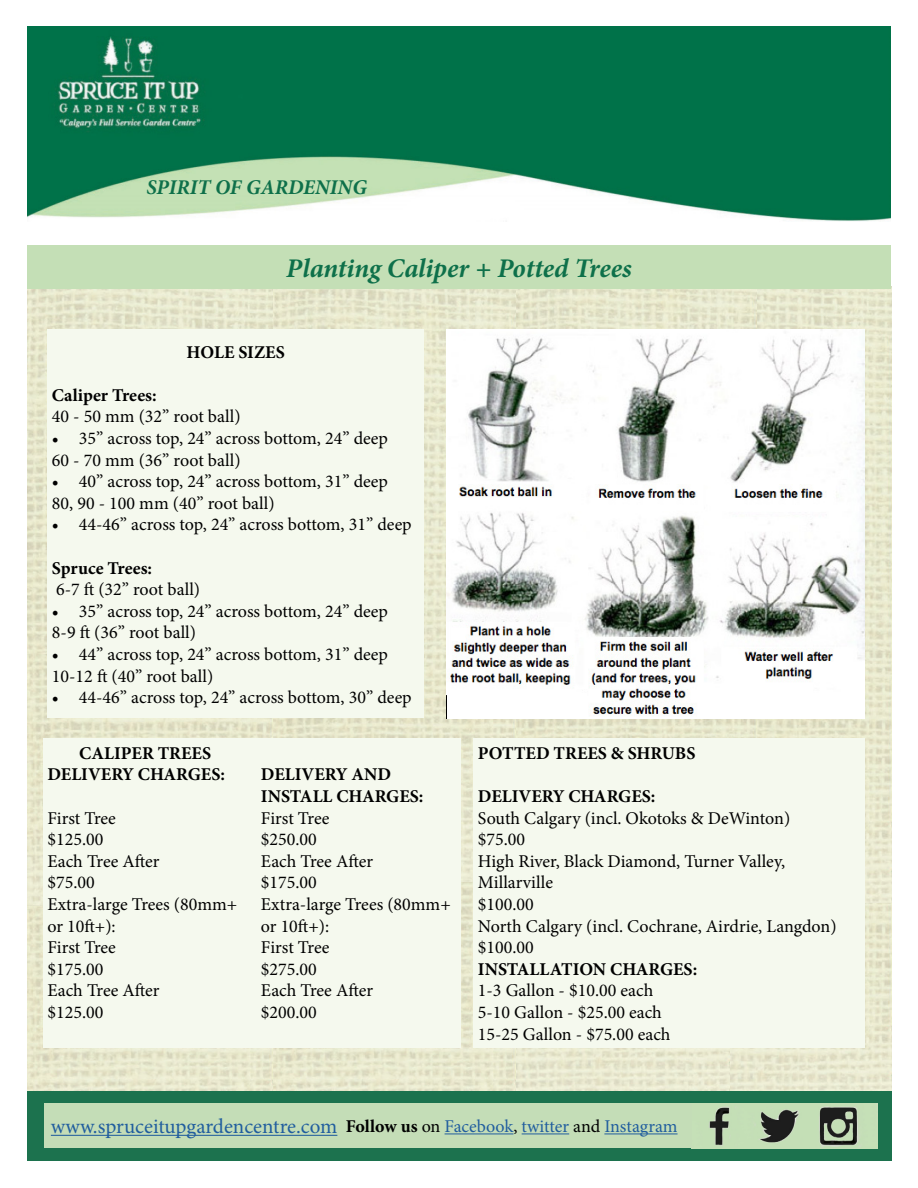
<style>
.page{position:relative;width:918px;height:1188px;background:#fff}
.page>*{position:absolute;margin:0;border:0;box-sizing:border-box;transform-origin:0 0}
.t1{font:italic 700 27px "Minion Pro";letter-spacing:-.005em;color:#0e704a}
.t2{font:21px "Minion Pro";color:#215e9e}
.t3{font:italic 700 21px "Minion Pro";color:#0e704a}
.t4{font:18px/21.6px "Minion Pro";color:#000}
.t5{font:700 18px/21.6px "Minion Pro";color:#000}
.s1{font-weight:700;font-size:18px;color:#000}
.s2{font-size:18px;color:#000}
.s3{font-size:18px}
</style>
<div class="page">
<img style="left:730px;top:903px;width:161px;height:188px">
<img style="left:757px;top:289px;width:134px;height:614px">
<img style="left:515px;top:1047px;width:215px;height:44px">
<img style="left:515px;top:289px;width:242px;height:449px">
<img style="left:27px;top:882px;width:488px;height:209px">
<img style="left:271px;top:289px;width:244px;height:593px">
<img style="left:27px;top:290px;width:245px;height:616px">
<div style="left:27px;top:246px;width:864px;height:43px;background:#c4dfb6"></div>
<div style="left:27px;top:1091px;width:864px;height:70px;background:#1c724e"></div>
<img style="left:692px;top:1103px;width:185px;height:45px">
<div style="left:334px;top:1103px;width:358px;height:45px;background:#c4ddb7"></div>
<hr style="left:445px;top:1133px;width:68px;height:1px;background:#215e9e">
<hr style="left:522px;top:1133px;width:47px;height:1px;background:#215e9e">
<hr style="left:604px;top:1133px;width:74px;height:1px;background:#215e9e">
<img style="left:27px;top:27px;width:864px;height:194px">
<img style="left:27px;top:27px;width:210px;height:118px">
<div style="left:47px;top:329px;width:377px;height:389px;background:#f5f9ee"></div>
<img style="left:447px;top:329px;width:418px;height:389px">
<div style="left:447px;top:693px;width:140px;height:25px;background:#fff"></div>
<div style="left:702px;top:693px;width:163px;height:25px;background:#fff"></div>
<div style="left:473px;top:738px;width:392px;height:309px;background:#f5f9ee"></div>
<div style="left:43px;top:738px;width:418px;height:309px;background:#f5f9ee"></div>
<div style="left:44px;top:1103px;width:300px;height:45px;background:#c4ddb7"></div>
<hr style="left:51px;top:1135px;width:286px;height:1px;background:#215e9e">
<p class="t3" style="left:146px;top:173px;width:222px">SPIRIT OF GARDENING</p>
<h1 class="t1" style="left:286px;top:249px;width:347px">Planting Caliper + Potted Trees</h1>
<p class="t5" style="left:187px;top:341px;width:100px">HOLE SIZES</p>
<p class="t5" style="left:52px;top:384px;width:106px">Caliper Trees:</p>
<p class="t4" style="left:52px;top:406px;width:190px">40 - 50 mm (32” root ball)</p>
<p class="t4" style="left:52px;top:428px;width:338px">• 35” across top, 24” across bottom, 24” deep<br>60 - 70 mm (36” root ball)</p>
<p class="t4" style="left:52px;top:471px;width:338px">• 40” across top, 24” across bottom, 31” deep<br>80, 90 - 100 mm (40” root ball)</p>
<p class="t4" style="left:52px;top:514px;width:361px">• 44-46” across top, 24” across bottom, 31” deep</p>
<p class="t5" style="left:52px;top:557px;width:102px">Spruce Trees:</p>
<p class="t4" style="left:56px;top:579px;width:146px">6-7 ft (32” root ball)</p>
<p class="t4" style="left:52px;top:600px;width:338px">• 35” across top, 24” across bottom, 24” deep<br>8-9 ft (36” root ball)</p>
<p class="t4" style="left:52px;top:644px;width:338px">• 44” across top, 24” across bottom, 31” deep<br>10-12 ft (40” root ball)</p>
<p class="t4" style="left:52px;top:687px;width:361px">• 44-46” across top, 24” across bottom, 30” deep</p>
<p class="t5" style="left:47px;top:742px;width:179px;text-indent:32px">CALIPER TREES<br>DELIVERY CHARGES:</p>
<p class="t4" style="left:47px;top:807px;width:191px">First Tree<br>$125.00<br>Each Tree After<br>$75.00<br>Extra-large Trees (80mm+ or 10ft+):<br>First Tree<br>$175.00<br>Each Tree After<br>$125.00</p>
<p class="t5" style="left:261px;top:764px;width:164px">DELIVERY AND<br>INSTALL CHARGES:</p>
<p class="t4" style="left:261px;top:807px;width:191px">First Tree<br>$250.00<br>Each Tree After<br>$175.00<br>Extra-large Trees (80mm+ or 10ft+):<br>First Tree<br>$275.00<br>Each Tree After<br>$200.00</p>
<p class="t5" style="left:478px;top:742px;width:219px">POTTED TREES &amp; SHRUBS</p>
<p class="t5" style="left:478px;top:785px;width:179px">DELIVERY CHARGES:</p>
<p class="t4" style="left:478px;top:807px;width:360px">South Calgary (incl. Okotoks &amp; DeWinton) $75.00<br>High River, Black Diamond, Turner Valley,<br>Millarville<br>$100.00<br>North Calgary (incl. Cochrane, Airdrie, Langdon) $100.00</p>
<p class="t5" style="left:478px;top:958px;width:221px">INSTALLATION CHARGES:</p>
<p class="t4" style="left:478px;top:980px;width:194px">1-3 Gallon - $10.00 each<br>5-10 Gallon - $25.00 each<br>15-25 Gallon - $75.00 each</p>
<p class="t2" style="left:51px;top:1112px;width:288px">www.spruceitupgardencentre.com</p>
<p class="t2" style="left:93px;top:1112px;width:586px">w.calgarysgardencentre.com <span class="s1">Follow us</span> <span class="s2">on</span> <span class="s3">Facebook</span><span class="s2">,</span> <span class="s3">twitter</span> <span class="s2">and</span> <span class="s3">Instagram</span></p>
</div>
